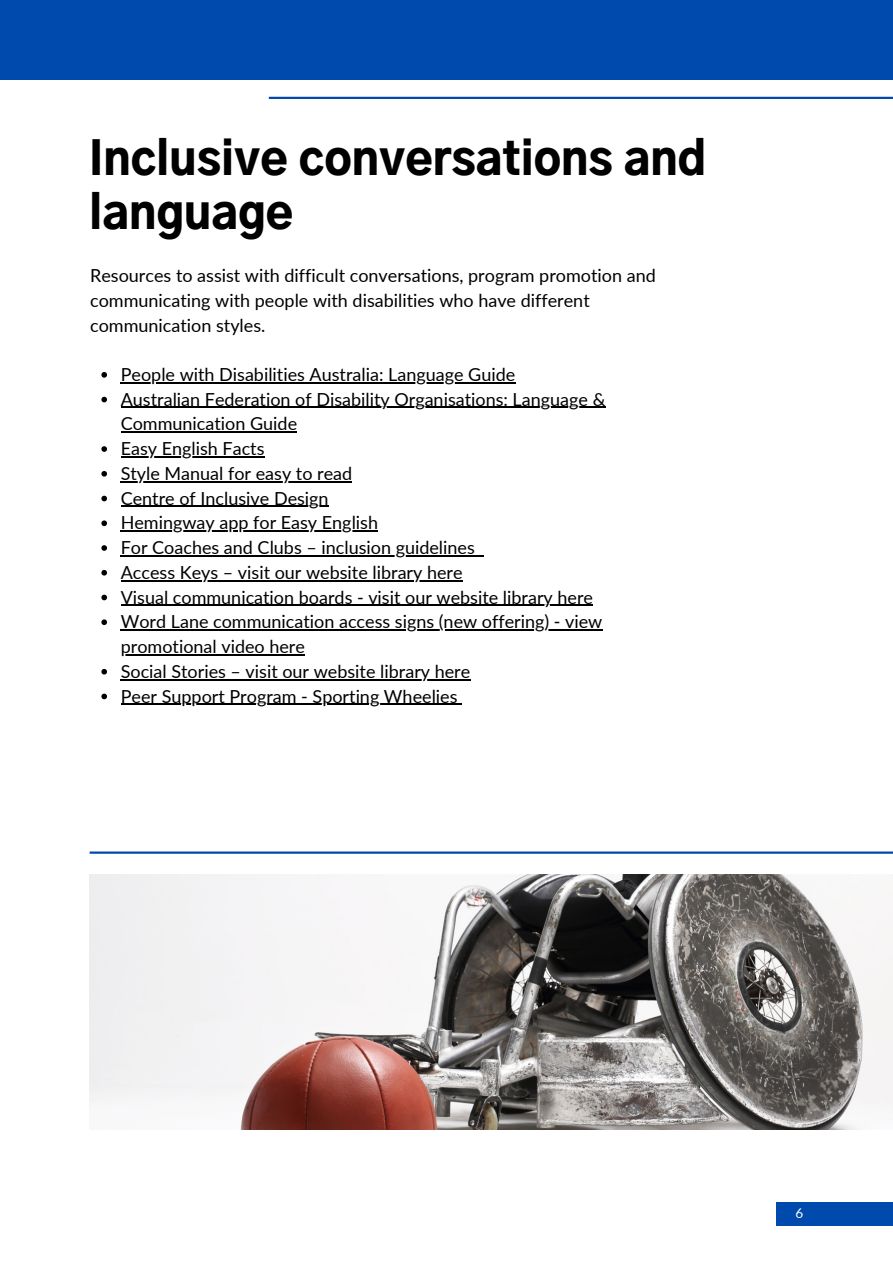
<style>
.page{position:relative;width:893px;height:1264px;background:#fff}
.page>*{position:absolute;margin:0;border:0;box-sizing:border-box;transform-origin:0 0}
.t1{font:900 45px/54px "Gothic A1";color:#000}
.t2{font:18px/24.8px "Lato";color:#000}
.t3{font:13.5px "Lato";color:#fff}
</style>
<div class="page">
<hr style="left:269px;top:97px;width:623px;height:2px;background:#004aad">
<div style="left:775px;top:1201px;width:117px;height:24px;background:#004aad"></div>
<hr style="left:90px;top:851px;width:802px;height:2px;background:#004aad">
<img style="left:89px;top:874px;width:803px;height:255px">
<svg style="left:101px;top:372px;width:6px;height:5px"></svg>
<hr style="left:121px;top:382px;width:267px;height:1px;background:#000">
<hr style="left:388px;top:382px;width:127px;height:1px;background:#000">
<svg style="left:101px;top:397px;width:6px;height:5px"></svg>
<hr style="left:121px;top:407px;width:391px;height:1px;background:#000">
<hr style="left:512px;top:407px;width:93px;height:1px;background:#000">
<hr style="left:121px;top:431px;width:167px;height:2px;background:#000">
<svg style="left:288px;top:431px;width:9px;height:2px"></svg>
<svg style="left:101px;top:446px;width:6px;height:6px"></svg>
<hr style="left:121px;top:456px;width:143px;height:1px;background:#000">
<svg style="left:101px;top:471px;width:6px;height:5px"></svg>
<hr style="left:121px;top:481px;width:231px;height:1px;background:#000">
<svg style="left:101px;top:495px;width:6px;height:6px"></svg>
<hr style="left:121px;top:506px;width:207px;height:1px;background:#000">
<svg style="left:101px;top:520px;width:6px;height:6px"></svg>
<hr style="left:121px;top:530px;width:257px;height:1px;background:#000">
<svg style="left:101px;top:545px;width:6px;height:6px"></svg>
<hr style="left:121px;top:555px;width:354px;height:1px;background:#000">
<svg style="left:101px;top:570px;width:6px;height:5px"></svg>
<hr style="left:121px;top:580px;width:97px;height:1px;background:#000">
<hr style="left:218px;top:580px;width:209px;height:1px;background:#000">
<hr style="left:427px;top:580px;width:35px;height:1px;background:#000">
<svg style="left:101px;top:594px;width:6px;height:6px"></svg>
<hr style="left:121px;top:605px;width:231px;height:1px;background:#000">
<hr style="left:352px;top:605px;width:205px;height:1px;background:#000">
<hr style="left:557px;top:605px;width:36px;height:1px;background:#000">
<svg style="left:101px;top:619px;width:6px;height:6px"></svg>
<hr style="left:121px;top:629px;width:313px;height:1px;background:#000">
<hr style="left:434px;top:629px;width:168px;height:1px;background:#000">
<hr style="left:121px;top:654px;width:148px;height:1px;background:#000">
<hr style="left:269px;top:654px;width:36px;height:1px;background:#000">
<svg style="left:101px;top:669px;width:6px;height:5px"></svg>
<hr style="left:121px;top:679px;width:105px;height:1px;background:#000">
<hr style="left:226px;top:679px;width:208px;height:1px;background:#000">
<hr style="left:434px;top:679px;width:36px;height:1px;background:#000">
<svg style="left:101px;top:693px;width:6px;height:6px"></svg>
<hr style="left:121px;top:703px;width:336px;height:2px;background:#000">
<div style="left:0;top:0;width:892px;height:80px;background:#004aad"></div>
<p class="t1" style="left:89px;top:135px;width:618px">Inclusive conversations and language</p>
<p class="t2" style="left:90px;top:263px;width:567px">Resources to assist with difficult conversations, program promotion and communicating with people with disabilities who have different communication styles.</p>
<p class="t2" style="left:121px;top:361px;width:396px">People with Disabilities Australia: Language Guide</p>
<p class="t2" style="left:121px;top:386px;width:486px">Australian Federation of Disability Organisations: Language &amp;<br>Communication Guide</p>
<p class="t2" style="left:121px;top:436px;width:145px">Easy English Facts</p>
<p class="t2" style="left:121px;top:460px;width:233px">Style Manual for easy to read</p>
<p class="t2" style="left:121px;top:485px;width:209px">Centre of Inclusive Design</p>
<p class="t2" style="left:121px;top:510px;width:259px">Hemingway app for Easy English</p>
<p class="t2" style="left:121px;top:535px;width:355px">For Coaches and Clubs – inclusion guidelines</p>
<p class="t2" style="left:121px;top:559px;width:343px">Access Keys – visit our website library here</p>
<p class="t2" style="left:121px;top:584px;width:474px">Visual communication boards - visit our website library here</p>
<p class="t2" style="left:121px;top:609px;width:483px">Word Lane communication access signs (new offering) - view promotional video here</p>
<p class="t2" style="left:121px;top:658px;width:351px">Social Stories – visit our website library here</p>
<p class="t2" style="left:121px;top:683px;width:338px">Peer Support Program - Sporting Wheelies</p>
<p class="t3" style="left:795px;top:1204px;width:9px">6</p>
</div>
